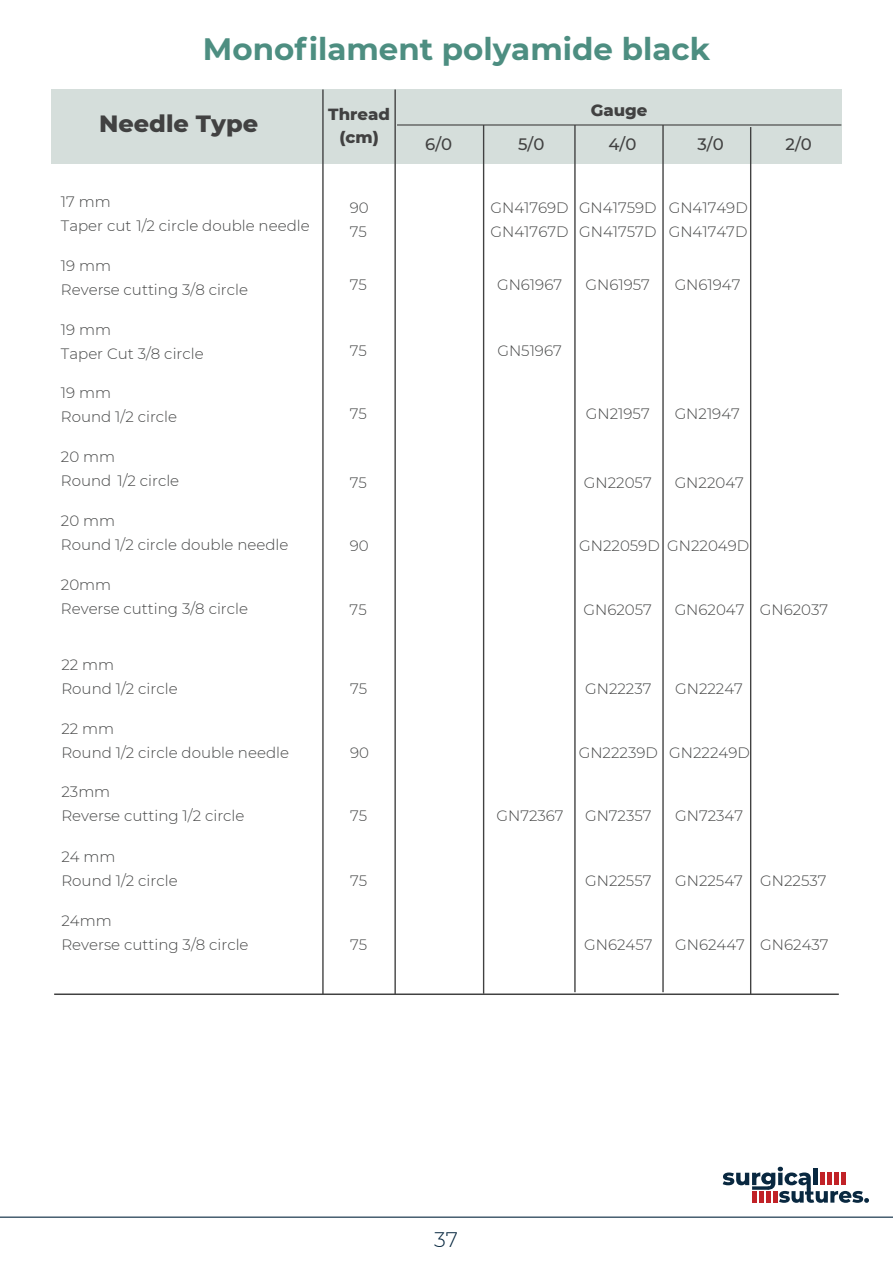
<style>
.page{position:relative;width:893px;height:1263px;background:#fff}
.page>*{position:absolute;margin:0;border:0;box-sizing:border-box;transform-origin:0 0}
.t1{font:700 30.9px "Montserrat";color:#4d8e81}
.t2{font:800 24px "Montserrat";color:#414141}
.t3{font:300 21px "Montserrat";color:#082840}
.t4{font:800 16.5px/22.5px "Montserrat";color:#414141;text-align:center}
.t5{font:500 16.5px "Montserrat";color:#414141}
.t6{font:300 15px/24px "Montserrat";color:#454646}
</style>
<div class="page">
<hr style="left:0;top:1216px;width:893px;height:2px;background:#082840">
<svg style="left:723px;top:1167px;width:146px;height:36px"></svg>
<div style="left:51px;top:89px;width:791px;height:75px;background:#d5dedb"></div>
<hr style="left:750px;top:127px;width:1px;height:867px;background:#414141">
<hr style="left:397px;top:124px;width:444px;height:2px;background:#414141">
<hr style="left:394px;top:89px;width:2px;height:905px;background:#414141">
<hr style="left:483px;top:125px;width:1px;height:869px;background:#414141">
<hr style="left:574px;top:125px;width:2px;height:867px;background:#414141">
<hr style="left:662px;top:125px;width:2px;height:867px;background:#414141">
<hr style="left:322px;top:89px;width:2px;height:905px;background:#414141">
<hr style="left:54px;top:993px;width:785px;height:2px;background:#414141">
<h1 class="t1" style="left:203px;top:26px;width:509px">Monofilament polyamide black</h1>
<h2 class="t2" style="left:99px;top:106px;width:161px">Needle Type</h2>
<p class="t4" style="left:328px;top:102px;width:63px">Thread (cm)</p>
<p class="t4" style="left:591px;top:97px;width:58px">Gauge</p>
<p class="t5" style="left:425px;top:133px;width:28px">6/0</p>
<p class="t5" style="left:518px;top:133px;width:28px">5/0</p>
<p class="t5" style="left:609px;top:133px;width:29px">4/0</p>
<p class="t5" style="left:697px;top:133px;width:28px">3/0</p>
<p class="t5" style="left:785px;top:133px;width:28px">2/0</p>
<p class="t6" style="left:61px;top:189px;width:250px">17 mm<br>Taper cut 1/2 circle double needle</p>
<p class="t6" style="left:350px;top:195px;width:20px">90<br>75</p>
<p class="t6" style="left:490px;top:195px;width:80px">GN41769D<br>GN41767D</p>
<p class="t6" style="left:579px;top:195px;width:79px">GN41759D<br>GN41757D</p>
<p class="t6" style="left:669px;top:195px;width:81px">GN41749D<br>GN41747D</p>
<p class="t6" style="left:61px;top:253px;width:189px">19 mm<br>Reverse cutting 3/8 circle</p>
<p class="t6" style="left:350px;top:272px;width:19px">75</p>
<p class="t6" style="left:497px;top:272px;width:67px">GN61967</p>
<p class="t6" style="left:586px;top:272px;width:66px">GN61957</p>
<p class="t6" style="left:675px;top:272px;width:67px">GN61947</p>
<p class="t6" style="left:61px;top:317px;width:144px">19 mm<br>Taper Cut 3/8 circle</p>
<p class="t6" style="left:61px;top:380px;width:118px">19 mm<br>Round 1/2 circle</p>
<p class="t6" style="left:61px;top:444px;width:120px">20 mm<br>Round 1/2 circle</p>
<p class="t6" style="left:61px;top:508px;width:229px">20 mm<br>Round 1/2 circle double needle</p>
<p class="t6" style="left:61px;top:572px;width:189px">20mm<br>Reverse cutting 3/8 circle</p>
<p class="t6" style="left:61px;top:652px;width:118px">22 mm<br>Round 1/2 circle</p>
<p class="t6" style="left:61px;top:716px;width:229px">22 mm<br>Round 1/2 circle double needle</p>
<p class="t6" style="left:61px;top:780px;width:185px">23mm<br>Reverse cutting 1/2 circle</p>
<p class="t6" style="left:61px;top:844px;width:118px">24 mm<br>Round 1/2 circle</p>
<p class="t6" style="left:61px;top:908px;width:189px">24mm<br>Reverse cutting 3/8 circle</p>
<p class="t6" style="left:350px;top:338px;width:19px">75</p>
<p class="t6" style="left:497px;top:338px;width:66px">GN51967</p>
<p class="t6" style="left:350px;top:401px;width:19px">75</p>
<p class="t6" style="left:586px;top:401px;width:65px">GN21957</p>
<p class="t6" style="left:675px;top:401px;width:67px">GN21947</p>
<p class="t6" style="left:350px;top:470px;width:19px">75</p>
<p class="t6" style="left:584px;top:470px;width:69px">GN22057</p>
<p class="t6" style="left:675px;top:470px;width:71px">GN22047</p>
<p class="t6" style="left:350px;top:533px;width:20px">90</p>
<p class="t6" style="left:579px;top:533px;width:172px">GN22059D GN22049D</p>
<p class="t6" style="left:350px;top:597px;width:19px">75</p>
<p class="t6" style="left:584px;top:597px;width:70px">GN62057</p>
<p class="t6" style="left:675px;top:597px;width:155px">GN62047 GN62037</p>
<p class="t6" style="left:350px;top:676px;width:19px">75</p>
<p class="t6" style="left:585px;top:676px;width:68px">GN22237</p>
<p class="t6" style="left:675px;top:676px;width:69px">GN22247</p>
<p class="t6" style="left:350px;top:740px;width:20px">90</p>
<p class="t6" style="left:579px;top:740px;width:172px">GN22239D GN22249D</p>
<p class="t6" style="left:350px;top:804px;width:19px">75</p>
<p class="t6" style="left:496px;top:804px;width:69px">GN72367</p>
<p class="t6" style="left:585px;top:804px;width:68px">GN72357</p>
<p class="t6" style="left:675px;top:804px;width:69px">GN72347</p>
<p class="t6" style="left:350px;top:868px;width:19px">75</p>
<p class="t6" style="left:585px;top:868px;width:68px">GN22557</p>
<p class="t6" style="left:675px;top:868px;width:153px">GN22547 GN22537</p>
<p class="t6" style="left:350px;top:932px;width:19px">75</p>
<p class="t6" style="left:584px;top:932px;width:70px">GN62457</p>
<p class="t6" style="left:675px;top:932px;width:155px">GN62447 GN62437</p>
<h3 class="t3" style="left:434px;top:1225px;width:25px">37</h3>
</div>
